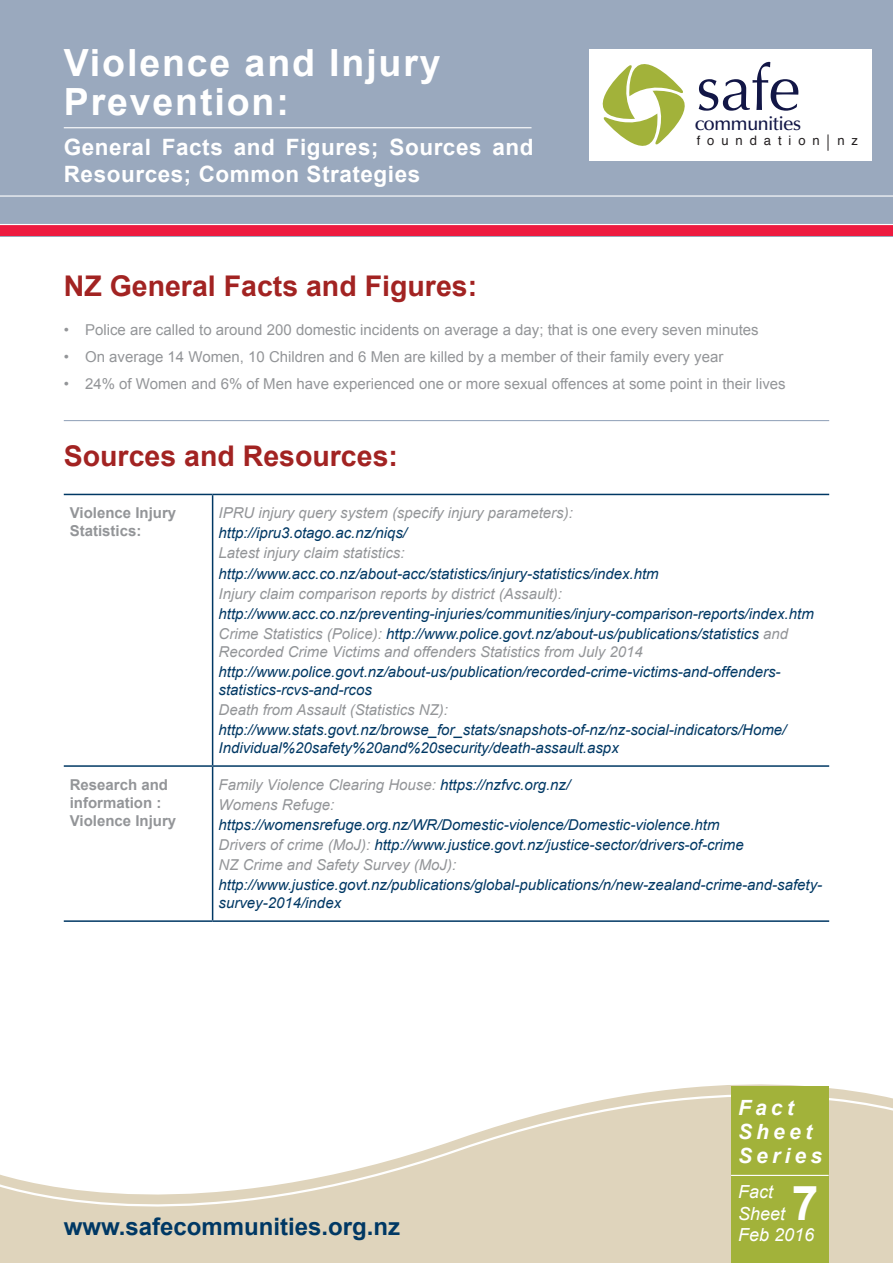
<style>
.page{position:relative;width:893px;height:1263px;background:#fff}
.page>*{position:absolute;margin:0;border:0;box-sizing:border-box;transform-origin:0 0}
.t1{font:63.6px "Optima";color:#121646}
.t2{font:700 48px "Arial";color:#fff}
.t3{font:700 37.5px/39px "Arial";letter-spacing:.05em;color:#fff}
.t4{font:700 28.5px "Arial";color:#a22322}
.t5{font:700 24px "Arial";color:#003864}
.t6{font:700 22.5px/27px "Arial";letter-spacing:.025em;color:#fff}
.t7{font:italic 700 21px/24px "Arial";letter-spacing:.2em;color:#fff}
.t8{font:600 19.65px "Zapf Humanist 601 BT";letter-spacing:-.015em;color:#121646}
.t9{font:italic 18px/21.6px "Arial";color:#fff}
.t10{font:italic 15px/20.1px "Arial";color:#003864}
.t11{font:italic 15px/20.1px "Arial";color:#939598}
.t12{font:15px "Arial";color:#939598}
.t13{font:700 15px/18px "Arial";color:#939598}
.t14{font:13.05px "Helvetica";letter-spacing:.53em;color:#231f20}
.s1{color:#939598}
.s2{color:#003864}
</style>
<div class="page">
<div style="left:0;top:0;width:893px;height:236px;background:#9aa9be"></div>
<hr style="left:0;top:195px;width:893px;height:2px;background:#fff">
<div style="left:0;top:1243px;width:893px;height:20px;background:#dfd4bc"></div>
<svg style="left:0;top:1084px;width:893px;height:159px"></svg>
<div style="left:589px;top:50px;width:283px;height:111px;background:#fff"></div>
<svg style="left:592px;top:49px;width:107px;height:97px"></svg>
<svg style="left:827px;top:134px;width:1px;height:17px"></svg>
<div style="left:731px;top:1086px;width:98px;height:177px;background:#a2b23a"></div>
<hr style="left:731px;top:1175px;width:98px;height:1px;background:#fff">
<hr style="left:64px;top:420px;width:765px;height:1px;background:#9aa9be">
<hr style="left:64px;top:494px;width:149px;height:1px;background:#003864">
<hr style="left:213px;top:494px;width:616px;height:1px;background:#003864">
<hr style="left:212px;top:495px;width:1px;height:270px;background:#003864">
<hr style="left:64px;top:765px;width:149px;height:2px;background:#003864">
<hr style="left:213px;top:765px;width:616px;height:2px;background:#003864">
<hr style="left:212px;top:767px;width:1px;height:153px;background:#003864">
<hr style="left:64px;top:920px;width:149px;height:2px;background:#003864">
<hr style="left:213px;top:920px;width:616px;height:2px;background:#003864">
<hr style="left:64px;top:127px;width:467px;height:1px;background:#fff">
<div style="left:0;top:225px;width:893px;height:11px;background:#ed1a3f"></div>
<hr style="left:0;top:224px;width:893px;height:1px;background:#fff">
<h3 class="t3" style="left:64px;top:45px;width:378px">Violence and Injury<br>Prevention:</h3>
<h3 class="t6" style="left:64px;top:134px;width:471px">General Facts and Figures; Sources and<br>Resources; Common Strategies</h3>
<h1 class="t1" style="left:696px;top:51px;width:106px">safe</h1>
<h3 class="t8" style="left:695px;top:111px;width:108px">communities</h3>
<p class="t14" style="left:697px;top:131px;width:125px">foundation</p>
<p class="t14" style="left:837px;top:131px;width:22px">n z</p>
<h3 class="t4" style="left:64px;top:267px;width:415px">NZ General Facts and Figures:</h3>
<p class="t12" style="left:64px;top:319px;width:696px">• Police are called to around 200 domestic incidents on average a day; that is one every seven minutes</p>
<p class="t12" style="left:64px;top:346px;width:661px">• On average 14 Women, 10 Children and 6 Men are killed by a member of their family every year</p>
<p class="t12" style="left:64px;top:373px;width:723px">• 24% of Women and 6% of Men have experienced one or more sexual offences at some point in their lives</p>
<h3 class="t4" style="left:64px;top:438px;width:336px">Sources and Resources:</h3>
<p class="t13" style="left:70px;top:504px;width:108px">Violence Injury<br>Statistics:</p>
<p class="t11" style="left:219px;top:503px;width:356px">IPRU injury query system (specify injury parameters):</p>
<p class="t10" style="left:219px;top:523px;width:190px">http://ipru3.otago.ac.nz/niqs/</p>
<p class="t11" style="left:219px;top:543px;width:187px">Latest injury claim statistics:</p>
<p class="t10" style="left:219px;top:563px;width:442px">http://www.acc.co.nz/about-acc/statistics/injury-statistics/index.htm</p>
<p class="t11" style="left:219px;top:583px;width:345px">Injury claim comparison reports by district (Assault):</p>
<p class="t10" style="left:219px;top:604px;width:597px">http://www.acc.co.nz/preventing-injuries/communities/injury-comparison-reports/index.htm<br><span class="s1">Crime Statistics (Police):</span> http://www.police.govt.nz/about-us/publications/statistics <span class="s1">and</span></p>
<p class="t11" style="left:219px;top:642px;width:426px">Recorded Crime Victims and offenders Statistics from July 2014</p>
<p class="t10" style="left:219px;top:663px;width:563px;line-height:18px">http://www.police.govt.nz/about-us/publication/recorded-crime-victims-and-offenders&shy;statistics-rcvs-and-rcos</p>
<p class="t11" style="left:219px;top:700px;width:231px">Death from Assault (Statistics NZ):</p>
<p class="t10" style="left:219px;top:721px;width:569px;line-height:18px">http://www.stats.govt.nz/browse_for_stats/snapshots-of-nz/nz-social-indicators/Home/<br>Individual%20safety%20and%20security/death-assault.aspx</p>
<p class="t13" style="left:70px;top:776px;width:108px">Research and information :<br>Violence Injury</p>
<p class="t11" style="left:219px;top:775px;width:353px">Family Violence Clearing House: <span class="s2">https://nzfvc.org.nz/<br></span>Womens Refuge:</p>
<p class="t10" style="left:219px;top:815px;width:527px">https://womensrefuge.org.nz/WR/Domestic-violence/Domestic-violence.htm<br><span class="s1">Drivers of crime (MoJ):</span> http://www.justice.govt.nz/justice-sector/drivers-of-crime<br><span class="s1">NZ Crime and Safety Survey (MoJ):</span></p>
<p class="t10" style="left:219px;top:876px;width:605px;line-height:18px">http://www.justice.govt.nz/publications/global-publications/n/new-zealand-crime-and-safety&shy;survey-2014/index</p>
<h3 class="t5" style="left:64px;top:1211px;width:338px">www.safecommunities.org.nz</h3>
<h3 class="t7" style="left:738px;top:1096px;width:86px">Fact<br>Sheet<br>Series</h3>
<p class="t9" style="left:738px;top:1181px;width:78px">Fact<br>Sheet<br>Feb 2016</p>
<h2 class="t2" style="left:792px;top:1171px;width:28px">7</h2>
</div>
